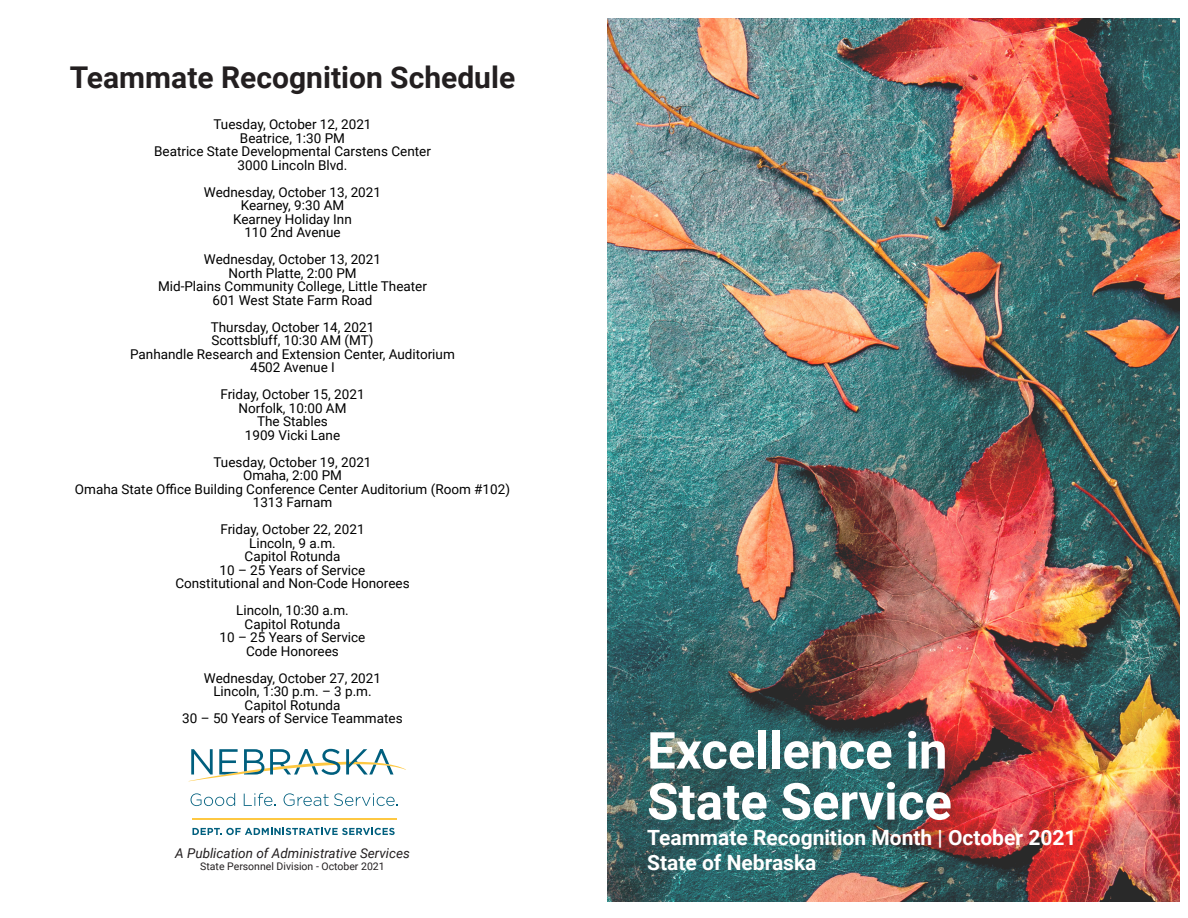
<style>
.page{position:relative;width:1188px;height:918px;background:#fff}
.page>*{position:absolute;margin:0;border:0;box-sizing:border-box;transform-origin:0 0}
.t1{font:700 51px "Roboto";color:#fff}
.t2{font:700 30px "Roboto";color:#231f20}
.t3{font:700 21px/25.2px "Roboto";color:#fff}
.t4{font:13.5px "Roboto";color:#000}
.t5{font:italic 13.5px "Roboto";color:#231f20}
.t6{font:10.5px "Roboto";color:#231f20}
</style>
<div class="page">
<img style="left:608px;top:18px;width:571px;height:884px">
<svg style="left:192px;top:828px;width:203px;height:7px"></svg>
<svg style="left:191px;top:793px;width:44px;height:13px"></svg>
<svg style="left:244px;top:793px;width:32px;height:13px"></svg>
<svg style="left:284px;top:793px;width:114px;height:13px"></svg>
<svg style="left:189px;top:749px;width:217px;height:32px"></svg>
<hr style="left:192px;top:819px;width:204px;height:1px;background:#fec842">
<p class="t2" style="left:70px;top:56px;width:447px">Teammate Recognition Schedule</p>
<p class="t4" style="left:214px;top:115px;width:159px">Tuesday, October 12, 2021</p>
<p class="t4" style="left:240px;top:129px;width:107px">Beatrice, 1:30 PM</p>
<p class="t4" style="left:154px;top:142px;width:278px">Beatrice State Developmental Carstens Center</p>
<p class="t4" style="left:238px;top:156px;width:111px">3000 Lincoln Blvd.</p>
<p class="t4" style="left:204px;top:183px;width:179px">Wednesday, October 13, 2021</p>
<p class="t4" style="left:241px;top:196px;width:105px">Kearney, 9:30 AM</p>
<p class="t4" style="left:233px;top:210px;width:120px">Kearney Holiday Inn</p>
<p class="t4" style="left:244px;top:223px;width:98px">110 2nd Avenue</p>
<p class="t4" style="left:204px;top:250px;width:179px">Wednesday, October 13, 2021</p>
<p class="t4" style="left:228px;top:264px;width:130px">North Platte, 2:00 PM</p>
<p class="t4" style="left:158px;top:277px;width:270px">Mid-Plains Community College, Little Theater</p>
<p class="t4" style="left:213px;top:291px;width:161px">601 West State Farm Road</p>
<p class="t4" style="left:211px;top:318px;width:165px">Thursday, October 14, 2021</p>
<p class="t4" style="left:211px;top:331px;width:164px">Scottsbluff, 10:30 AM (MT)</p>
<p class="t4" style="left:130px;top:345px;width:326px">Panhandle Research and Extension Center, Auditorium</p>
<p class="t4" style="left:250px;top:358px;width:86px">4502 Avenue I</p>
<p class="t4" style="left:220px;top:385px;width:146px">Friday, October 15, 2021</p>
<p class="t4" style="left:238px;top:399px;width:110px">Norfolk, 10:00 AM</p>
<p class="t4" style="left:257px;top:412px;width:72px">The Stables</p>
<p class="t4" style="left:245px;top:426px;width:97px">1909 Vicki Lane</p>
<p class="t4" style="left:214px;top:453px;width:159px">Tuesday, October 19, 2021</p>
<p class="t4" style="left:243px;top:466px;width:100px">Omaha, 2:00 PM</p>
<p class="t4" style="left:75px;top:480px;width:437px">Omaha State Office Building Conference Center Auditorium (Room #102)</p>
<p class="t4" style="left:253px;top:493px;width:81px">1313 Farnam</p>
<p class="t4" style="left:220px;top:520px;width:146px">Friday, October 22, 2021</p>
<p class="t4" style="left:249px;top:534px;width:88px">Lincoln, 9 a.m.</p>
<p class="t4" style="left:245px;top:547px;width:97px">Capitol Rotunda</p>
<p class="t4" style="left:220px;top:561px;width:147px">10 – 25 Years of Service</p>
<p class="t4" style="left:175px;top:574px;width:236px">Constitutional and Non-Code Honorees</p>
<p class="t4" style="left:236px;top:601px;width:114px">Lincoln, 10:30 a.m.</p>
<p class="t4" style="left:245px;top:615px;width:97px">Capitol Rotunda</p>
<p class="t4" style="left:220px;top:628px;width:147px">10 – 25 Years of Service</p>
<p class="t4" style="left:246px;top:642px;width:94px">Code Honorees</p>
<p class="t4" style="left:204px;top:669px;width:179px">Wednesday, October 27, 2021</p>
<p class="t4" style="left:213px;top:682px;width:160px">Lincoln, 1:30 p.m. – 3 p.m.</p>
<p class="t4" style="left:245px;top:696px;width:97px">Capitol Rotunda</p>
<p class="t4" style="left:182px;top:709px;width:222px">30 – 50 Years of Service Teammates</p>
<p class="t5" style="left:175px;top:844px;width:236px">A Publication of Administrative Services</p>
<p class="t6" style="left:200px;top:859px;width:186px">State Personnel Division - October 2021</p>
<p class="t1" style="left:647px;top:715px;width:302px">Excellence in</p>
<p class="t1" style="left:647px;top:766px;width:306px">State Service</p>
<p class="t3" style="left:647px;top:824px;width:431px">Teammate Recognition Month | October 2021<br>State of Nebraska</p>
</div>
